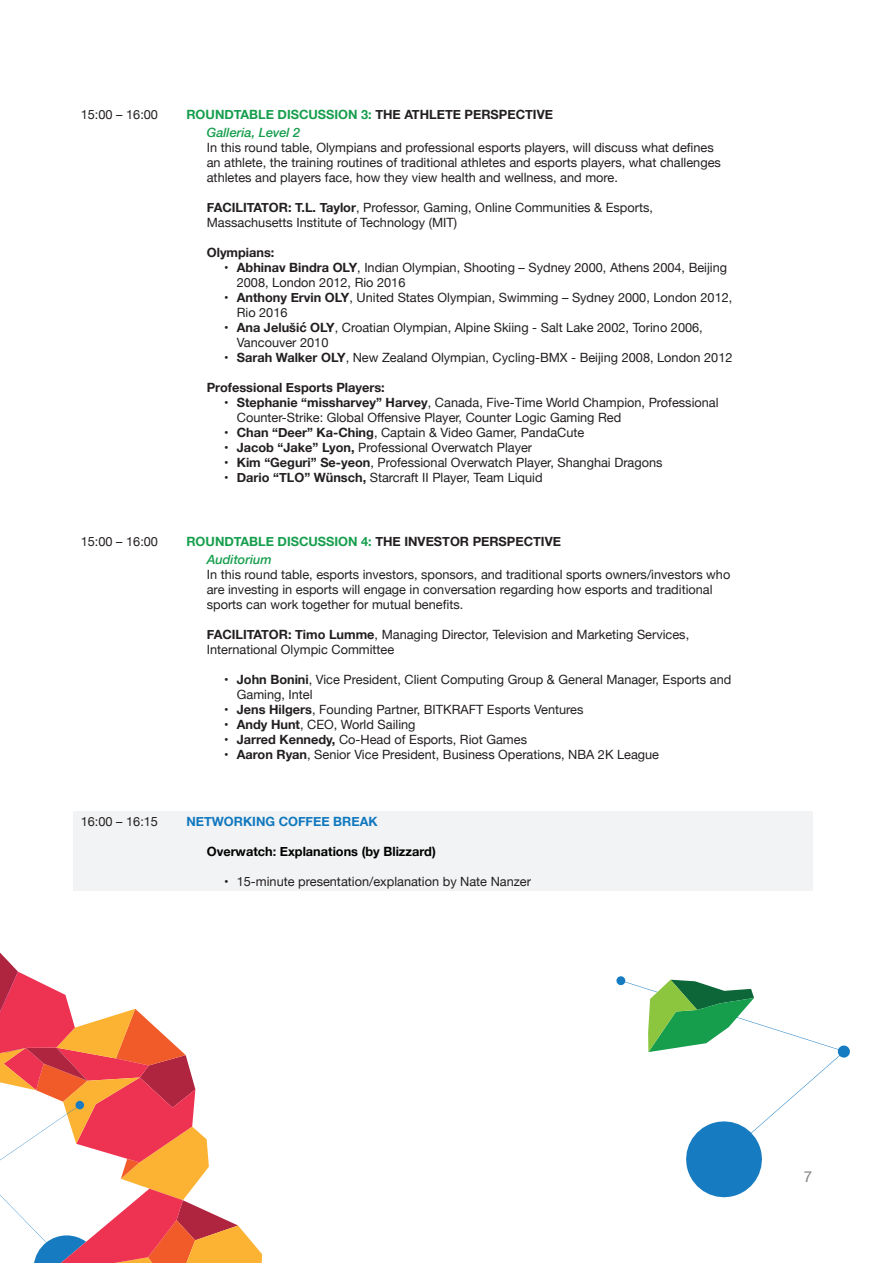
<style>
.page{position:relative;width:893px;height:1263px;background:#fff}
.page>*{position:absolute;margin:0;border:0;box-sizing:border-box;transform-origin:0 0}
.Text_de_base__drapea{font:15px "Helvetica Neue";color:#808285}
.Tex_de_basse_alignié{font:12.75px/15px "Helvetica Neue";color:#231f20}
.Text_de_base__date{font:700 12.75px "Helvetica Neue";color:#169e4d}
.Tex_de_basse_alignié-2{font:700 12.75px "Helvetica Neue";color:#231f20}
.Petit_titre_text_de{font:700 12.75px "Helvetica Neue";color:#000}
.Text_de_base__date-2{font:12.75px "Helvetica Neue";color:#231f20}
.Petit_titre_de_base{font:italic 500 12.75px "Helvetica Neue";color:#169e4d}
.Text_de_base__date-3{font:700 12.75px "Helvetica Neue";color:#1078bf}
.s1{color:#231f20}
.s2{font-weight:700}
</style>
<div class="page">
<div style="left:73px;top:811px;width:739px;height:79px;background:#f2f3f4"></div>
<svg style="left:616px;top:976px;width:234px;height:222px"></svg>
<svg style="left:0;top:952px;width:262px;height:311px"></svg>
<p class="Text_de_base__date-2" style="left:81px;top:105px;width:79px">15:00 – 16:00</p>
<p class="Text_de_base__date" style="left:186px;top:104px;width:368px">ROUNDTABLE DISCUSSION 3: <span class="s1">THE ATHLETE PERSPECTIVE</span></p>
<p class="Petit_titre_de_base" style="left:207px;top:121px;width:95px">Galleria, Level 2</p>
<p class="Tex_de_basse_alignié" style="left:207px;top:140px;width:516px">In this round table, Olympians and professional esports players, will discuss what defines an athlete, the training routines of traditional athletes and esports players, what challenges athletes and players face, how they view health and wellness, and more.</p>
<p class="Tex_de_basse_alignié" style="left:207px;top:200px;width:448px"><span class="s2">FACILITATOR: T.L. Taylor</span>, Professor, Gaming, Online Communities &amp; Esports,<br>Massachusetts Institute of Technology (MIT)</p>
<p class="Tex_de_basse_alignié-2" style="left:207px;top:242px;width:69px">Olympians:</p>
<p class="Tex_de_basse_alignié" style="left:237px;top:260px;width:492px;text-indent:-13px"><span class="s2">• Abhinav Bindra OLY</span>, Indian Olympian, Shooting – Sydney 2000, Athens 2004, Beijing<br>2008, London 2012, Rio 2016</p>
<p class="Tex_de_basse_alignié" style="left:237px;top:290px;width:497px;text-indent:-13px"><span class="s2">• Anthony Ervin OLY</span>, United States Olympian, Swimming – Sydney 2000, London 2012,<br>Rio 2016</p>
<p class="Tex_de_basse_alignié" style="left:237px;top:320px;width:467px;text-indent:-13px"><span class="s2">• Ana Jelušić OLY</span>, Croatian Olympian, Alpine Skiing - Salt Lake 2002, Torino 2006,<br>Vancouver 2010</p>
<p class="Tex_de_basse_alignié" style="left:224px;top:350px;width:510px"><span class="s2">• Sarah Walker OLY</span>, New Zealand Olympian, Cycling-BMX - Beijing 2008, London 2012</p>
<p class="Tex_de_basse_alignié-2" style="left:207px;top:377px;width:180px">Professional Esports Players:</p>
<p class="Tex_de_basse_alignié" style="left:237px;top:395px;width:483px;text-indent:-13px"><span class="s2">• Stephanie “missharvey” Harvey</span>, Canada, Five-Time World Champion, Professional<br>Counter-Strike: Global Offensive Player, Counter Logic Gaming Red</p>
<p class="Tex_de_basse_alignié" style="left:224px;top:425px;width:362px"><span class="s2">• Chan “Deer” Ka-Ching</span>, Captain &amp; Video Gamer, PandaCute</p>
<p class="Tex_de_basse_alignié" style="left:224px;top:440px;width:310px"><span class="s2">• Jacob “Jake” Lyon,</span> Professional Overwatch Player</p>
<p class="Tex_de_basse_alignié" style="left:224px;top:455px;width:440px"><span class="s2">• Kim “Geguri” Se-yeon</span>, Professional Overwatch Player, Shanghai Dragons</p>
<p class="Tex_de_basse_alignié" style="left:224px;top:470px;width:320px"><span class="s2">• Dario “TLO” Wünsch,</span> Starcraft II Player, Team Liquid</p>
<p class="Text_de_base__date-2" style="left:81px;top:532px;width:79px">15:00 – 16:00</p>
<p class="Text_de_base__date" style="left:186px;top:532px;width:376px">ROUNDTABLE DISCUSSION 4: <span class="s1">THE INVESTOR PERSPECTIVE</span></p>
<p class="Petit_titre_de_base" style="left:207px;top:549px;width:67px">Auditorium</p>
<p class="Tex_de_basse_alignié" style="left:207px;top:568px;width:525px">In this round table, esports investors, sponsors, and traditional sports owners/investors who are investing in esports will engage in conversation regarding how esports and traditional sports can work together for mutual benefits.</p>
<p class="Tex_de_basse_alignié" style="left:207px;top:628px;width:484px"><span class="s2">FACILITATOR: Timo Lumme</span>, Managing Director, Television and Marketing Services,<br>International Olympic Committee</p>
<p class="Tex_de_basse_alignié" style="left:237px;top:673px;width:496px;text-indent:-13px"><span class="s2">• John Bonini</span>, Vice President, Client Computing Group &amp; General Manager, Esports and<br>Gaming, Intel</p>
<p class="Tex_de_basse_alignié" style="left:224px;top:703px;width:361px"><span class="s2">• Jens Hilgers</span>, Founding Partner, BITKRAFT Esports Ventures</p>
<p class="Tex_de_basse_alignié" style="left:224px;top:718px;width:193px"><span class="s2">• Andy Hunt</span>, CEO, World Sailing</p>
<p class="Tex_de_basse_alignié" style="left:224px;top:733px;width:304px"><span class="s2">• Jarred Kennedy,</span> Co-Head of Esports, Riot Games</p>
<p class="Tex_de_basse_alignié" style="left:224px;top:748px;width:437px"><span class="s2">• Aaron Ryan</span>, Senior Vice President, Business Operations, NBA 2K League</p>
<p class="Text_de_base__date-2" style="left:81px;top:812px;width:79px">16:00 – 16:15</p>
<p class="Text_de_base__date-3" style="left:186px;top:811px;width:193px">NETWORKING COFFEE BREAK</p>
<p class="Petit_titre_text_de" style="left:207px;top:841px;width:231px">Overwatch<span class="s1">:</span> Explanations (by Blizzard)</p>
<p class="Tex_de_basse_alignié" style="left:224px;top:874px;width:309px">• 15-minute presentation/explanation by Nate Nanzer</p>
<p class="Text_de_base__drapea" style="left:804px;top:1166px;width:10px">7</p>
</div>
